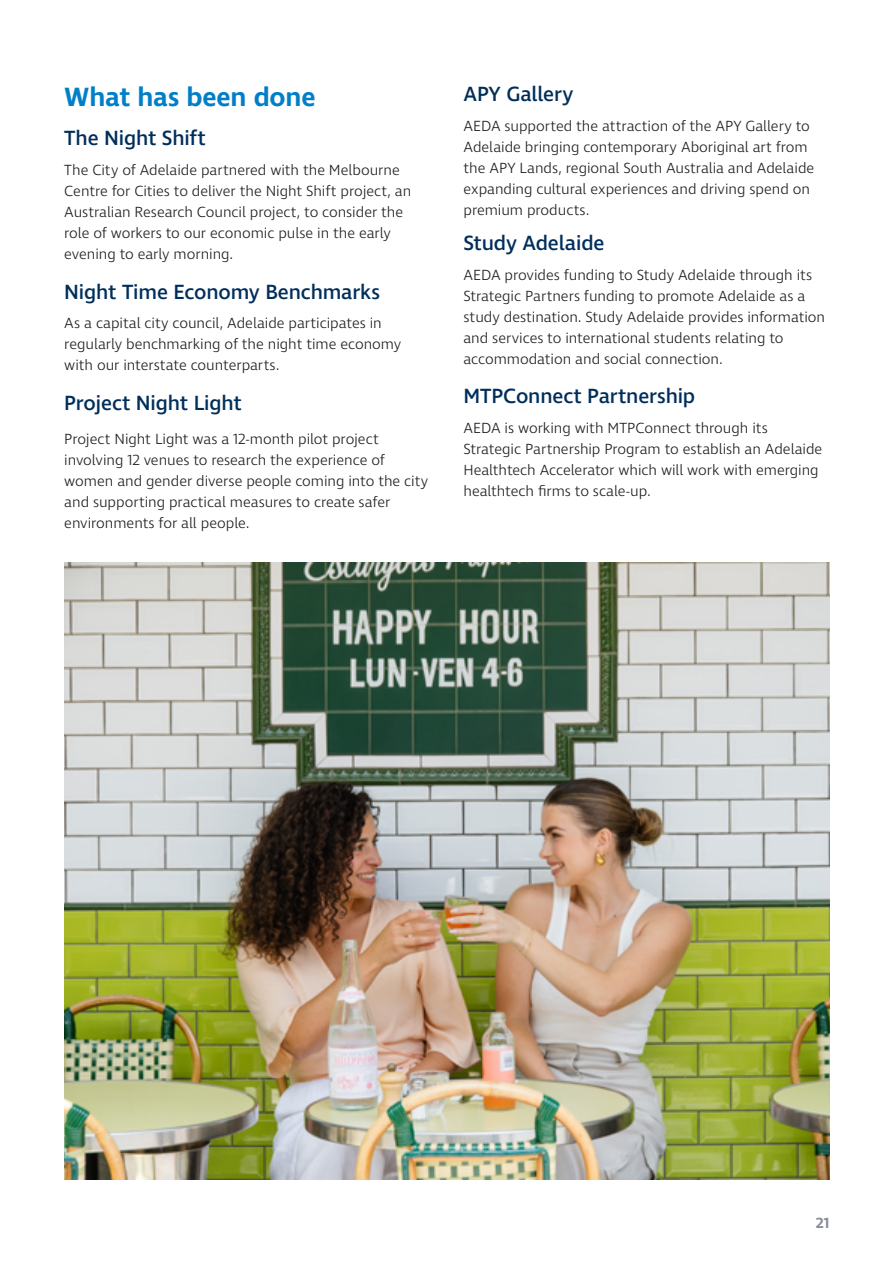
<style>
.page{position:relative;width:893px;height:1263px;background:#fff}
.page>*{position:absolute;margin:0;border:0;box-sizing:border-box;transform-origin:0 0}
._01_Body_Copy{font:600 27px "Ingra";letter-spacing:-.01em;color:#007fc8}
._04_Subhead_2{font:500 21px "Ingra";letter-spacing:-.01em;color:#002e5a}
._01_Body_Copy-2{font:500 21px "Ingra";letter-spacing:-.01em;color:#002e5a}
._01_Body_Copy-3{font:300 15px/21px "Ingra";letter-spacing:-.005em;color:#1d1d1b}
._04_Subhead_2-2{font:300 15px/21px "Ingra";letter-spacing:-.005em;color:#1d1d1b}
.t1{font:600 15px "Ingra";color:#878d99}
</style>
<div class="page">
<img style="left:64px;top:562px;width:766px;height:617px">
<p class="_01_Body_Copy" style="left:64px;top:80px;width:253px">What has been done</p>
<p class="_04_Subhead_2" style="left:64px;top:125px;width:143px">The Night Shift</p>
<p class="_01_Body_Copy-3" style="left:64px;top:160px;width:349px">The City of Adelaide partnered with the Melbourne Centre for Cities to deliver the Night Shift project, an Australian Research Council project, to consider the role of workers to our economic pulse in the early evening to early morning.</p>
<p class="_04_Subhead_2" style="left:64px;top:278px;width:317px">Night Time Economy Benchmarks</p>
<p class="_01_Body_Copy-3" style="left:64px;top:313px;width:339px">As a capital city council, Adelaide participates in regularly benchmarking of the night time economy with our interstate counterparts.</p>
<p class="_01_Body_Copy-2" style="left:64px;top:390px;width:179px">Project Night Light</p>
<p class="_01_Body_Copy-3" style="left:64px;top:429px;width:366px">Project Night Light was a 12-month pilot project involving 12 venues to research the experience of women and gender diverse people coming into the city and supporting practical measures to create safer environments for all people.</p>
<p class="_04_Subhead_2" style="left:463px;top:81px;width:111px">APY Gallery</p>
<p class="_04_Subhead_2-2" style="left:463px;top:116px;width:352px">AEDA supported the attraction of the APY Gallery to Adelaide bringing contemporary Aboriginal art from the APY Lands, regional South Australia and Adelaide expanding cultural experiences and driving spend on premium products.</p>
<p class="_04_Subhead_2" style="left:463px;top:230px;width:143px">Study Adelaide</p>
<p class="_01_Body_Copy-3" style="left:463px;top:265px;width:363px">AEDA provides funding to Study Adelaide through its Strategic Partners funding to promote Adelaide as a study destination. Study Adelaide provides information and services to international students relating to accommodation and social connection.</p>
<p class="_04_Subhead_2" style="left:463px;top:383px;width:233px">MTPConnect Partnership</p>
<p class="_01_Body_Copy-3" style="left:463px;top:418px;width:360px">AEDA is working with MTPConnect through its Strategic Partnership Program to establish an Adelaide Healthtech Accelerator which will work with emerging healthtech firms to scale-up.</p>
<p class="t1" style="left:816px;top:1214px;width:15px">21</p>
</div>
